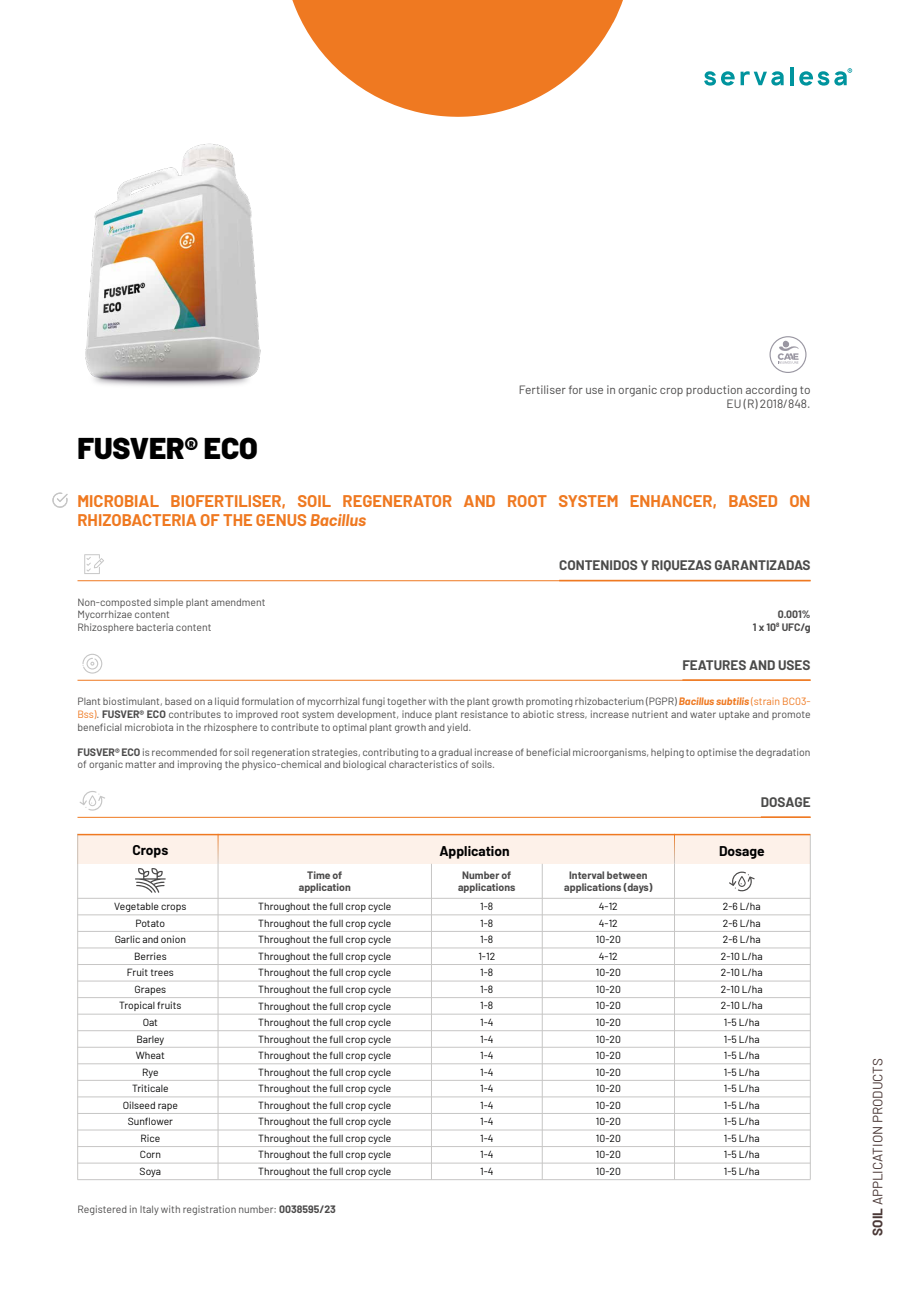
<style>
.page{position:relative;width:919px;height:1289px;background:#fff}
.page>*{position:absolute;margin:0;border:0;box-sizing:border-box;transform-origin:0 0}
.t1{font:900 30px "Barlow";color:#000}
.t2{font:700 16.5px/19.8px "Barlow";color:#ef7921}
.t3{font:700 13.8px "Barlow";color:#000}
.t4{font:700 13.5px "Barlow";color:#4a4a49}
.t5{font:13.5px "Barlow";color:#4a3836}
.t6{font:12px/14.4px "Barlow";color:#4b4a4a;text-align:right}
.t7{font:10.5px/12.6px "Barlow";color:#4b4a4a}
.t8{font:700 10.5px/12.6px "Barlow";color:#4b4a4a;text-align:center}
.t9{font:10.35px/16.5px "Barlow";color:#000}
.s1{font-style:italic}
.s2{font-weight:700;font-style:italic;color:#ef7921}
.s3{color:#ef7921}
.s4{font-weight:700}
</style>
<div class="page">
<svg style="left:704px;top:71px;width:30px;height:15px"></svg>
<svg style="left:740px;top:71px;width:43px;height:15px"></svg>
<hr style="left:790px;top:67px;width:3px;height:18px;background:#00949e">
<svg style="left:799px;top:68px;width:53px;height:18px"></svg>
<svg style="left:292px;top:0;width:331px;height:117px"></svg>
<hr style="left:77px;top:817px;width:733px;height:1px;background:#ef7921">
<hr style="left:760px;top:816px;width:50px;height:1px;background:#ef7921">
<svg style="left:79px;top:791px;width:26px;height:19px"></svg>
<hr style="left:77px;top:680px;width:733px;height:1px;background:#ef7921">
<hr style="left:682px;top:679px;width:128px;height:1px;background:#ef7921">
<svg style="left:82px;top:653px;width:20px;height:20px"></svg>
<img style="left:85px;top:143px;width:176px;height:243px">
<hr style="left:77px;top:580px;width:733px;height:1px;background:#ef7921">
<svg style="left:84px;top:554px;width:20px;height:20px"></svg>
<hr style="left:77px;top:833px;width:1px;height:346px;background:#c7c6c5">
<hr style="left:810px;top:834px;width:1px;height:345px;background:#c7c6c5">
<hr style="left:218px;top:863px;width:1px;height:316px;background:#c7c6c5">
<hr style="left:431px;top:863px;width:1px;height:316px;background:#c7c6c5">
<hr style="left:542px;top:863px;width:1px;height:316px;background:#c7c6c5">
<hr style="left:674px;top:863px;width:1px;height:316px;background:#c7c6c5">
<div style="left:77px;top:833px;width:733px;height:30px;background:#fdf1e9"></div>
<svg style="left:729px;top:871px;width:25px;height:20px"></svg>
<svg style="left:135px;top:868px;width:31px;height:24px"></svg>
<hr style="left:77px;top:1013px;width:733px;height:1px;background:#c7c6c5">
<hr style="left:77px;top:914px;width:733px;height:1px;background:#c7c6c5">
<hr style="left:77px;top:898px;width:733px;height:1px;background:#c7c6c5">
<hr style="left:77px;top:931px;width:733px;height:1px;background:#c7c6c5">
<hr style="left:77px;top:947px;width:733px;height:1px;background:#c7c6c5">
<hr style="left:77px;top:964px;width:733px;height:1px;background:#c7c6c5">
<hr style="left:77px;top:980px;width:733px;height:1px;background:#c7c6c5">
<hr style="left:77px;top:997px;width:733px;height:1px;background:#c7c6c5">
<hr style="left:218px;top:833px;width:1px;height:30px;background:#fff">
<hr style="left:674px;top:833px;width:1px;height:30px;background:#fff">
<hr style="left:77px;top:833px;width:733px;height:2px;background:#ef7921">
<hr style="left:77px;top:1030px;width:733px;height:1px;background:#c7c6c5">
<hr style="left:77px;top:1046px;width:733px;height:1px;background:#c7c6c5">
<hr style="left:77px;top:1063px;width:733px;height:1px;background:#c7c6c5">
<hr style="left:77px;top:1080px;width:733px;height:1px;background:#c7c6c5">
<hr style="left:77px;top:1096px;width:733px;height:1px;background:#c7c6c5">
<hr style="left:77px;top:1113px;width:733px;height:1px;background:#c7c6c5">
<hr style="left:77px;top:1129px;width:733px;height:1px;background:#c7c6c5">
<hr style="left:77px;top:1146px;width:733px;height:1px;background:#c7c6c5">
<hr style="left:77px;top:1162px;width:733px;height:1px;background:#c7c6c5">
<hr style="left:77px;top:1179px;width:733px;height:1px;background:#c7c6c5">
<svg style="left:769px;top:336px;width:37px;height:37px"></svg>
<svg style="left:52px;top:492px;width:16px;height:16px"></svg>
<h1 class="t1" style="left:77px;top:425px;width:182px">FUSVER® ECO</h1>
<p class="t6" style="left:519px;top:381px;width:293px">Fertiliser for use in organic crop production according to<br>EU (R) 2018/848.</p>
<h2 class="t2" style="left:77px;top:489px;width:734px">MICROBIAL BIOFERTILISER, SOIL REGENERATOR AND ROOT SYSTEM ENHANCER, BASED ON<br>RHIZOBACTERIA OF THE GENUS <span class="s1">Bacillus</span></h2>
<h3 class="t4" style="left:559px;top:555px;width:253px">CONTENIDOS Y RIQUEZAS GARANTIZADAS</h3>
<p class="t7" style="left:77px;top:595px;width:190px">Non-composted simple plant amendment<br>Mycorrhizae content</p>
<p class="t8" style="left:777px;top:607px;width:34px">0.001%</p>
<p class="t7" style="left:77px;top:620px;width:135px">Rhizosphere bacteria content</p>
<p class="t8" style="left:753px;top:620px;width:59px">1 x 10<sup>8</sup> UFC/g</p>
<h3 class="t4" style="left:682px;top:654px;width:130px">FEATURES AND USES</h3>
<p class="t7" style="left:77px;top:694px;width:734px;text-align:justify">Plant biostimulant, based on a liquid formulation of mycorrhizal fungi together with the plant growth promoting rhizobacterium (PGPR) <span class="s2">Bacillus subtilis</span> <span class="s3">(strain BC03- Bss)</span>. <span class="s4">FUSVER® ECO</span> contributes to improved root system development, induce plant resistance to abiotic stress, increase nutrient and water uptake and promote beneficial microbiota in the rhizosphere to contribute to optimal plant growth and yield.</p>
<p class="t7" style="left:77px;top:744px;width:734px"><span class="s4">FUSVER® ECO</span> is recommended for soil regeneration strategies, contributing to a gradual increase of beneficial microorganisms, helping to optimise the degradation of organic matter and improving the physico-chemical and biological characteristics of soils.</p>
<h3 class="t4" style="left:760px;top:791px;width:51px">DOSAGE</h3>
<h3 class="t3" style="left:132px;top:839px;width:37px">Crops</h3>
<h3 class="t3" style="left:439px;top:840px;width:72px">Application</h3>
<h3 class="t3" style="left:719px;top:840px;width:47px">Dosage</h3>
<p class="t9" style="left:114px;top:897px;width:74px;text-align:center">Vegetable crops<br>Potato<br>Garlic and onion<br>Berries<br>Fruit trees<br>Grapes<br>Tropical fruits<br>Oat<br>Barley<br>Wheat<br>Rye<br>Triticale<br>Oilseed rape<br>Sunflower<br>Rice<br>Corn<br>Soya</p>
<p class="t8" style="left:299px;top:867px;width:54px">Time of application</p>
<p class="t9" style="left:258px;top:897px;width:134px;text-align:justify">Throughout the full crop cycle Throughout the full crop cycle Throughout the full crop cycle Throughout the full crop cycle Throughout the full crop cycle Throughout the full crop cycle Throughout the full crop cycle Throughout the full crop cycle Throughout the full crop cycle Throughout the full crop cycle Throughout the full crop cycle Throughout the full crop cycle Throughout the full crop cycle Throughout the full crop cycle Throughout the full crop cycle Throughout the full crop cycle Throughout the full crop cycle</p>
<p class="t7" style="left:77px;top:1202px;width:260px">Registered in Italy with registration number: <span class="s4">0038595/23</span></p>
<p class="t8" style="left:458px;top:867px;width:59px">Number of applications</p>
<p class="t9" style="left:478px;top:897px;width:18px">1-8<br>1-8<br>1-8<br>1-12<br>1-8<br>1-8<br>1-8<br>1-4<br>1-4<br>1-4<br>1-4<br>1-4<br>1-4<br>1-4<br>1-4<br>1-4<br>1-4</p>
<p class="t8" style="left:564px;top:867px;width:90px">Interval between applications (days)</p>
<p class="t9" style="left:596px;top:897px;width:26px">4-12<br>4-12<br>10-20<br>4-12<br>10-20<br>10-20<br>10-20<br>10-20<br>10-20<br>10-20<br>10-20<br>10-20<br>10-20<br>10-20<br>10-20<br>10-20<br>10-20</p>
<p class="t9" style="left:720px;top:897px;width:44px">2-6 L/ha<br>2-6 L/ha<br>2-6 L/ha<br>2-10 L/ha<br>2-10 L/ha<br>2-10 L/ha<br>2-10 L/ha<br>1-5 L/ha<br>1-5 L/ha<br>1-5 L/ha<br>1-5 L/ha<br>1-5 L/ha<br>1-5 L/ha<br>1-5 L/ha<br>1-5 L/ha<br>1-5 L/ha<br>1-5 L/ha</p>
<h3 class="t5" style="left:867px;top:1235px;width:179px;rotate:-90deg"><span class="s4">SOIL</span> APPLICATION PRODUCTS</h3>
</div>
